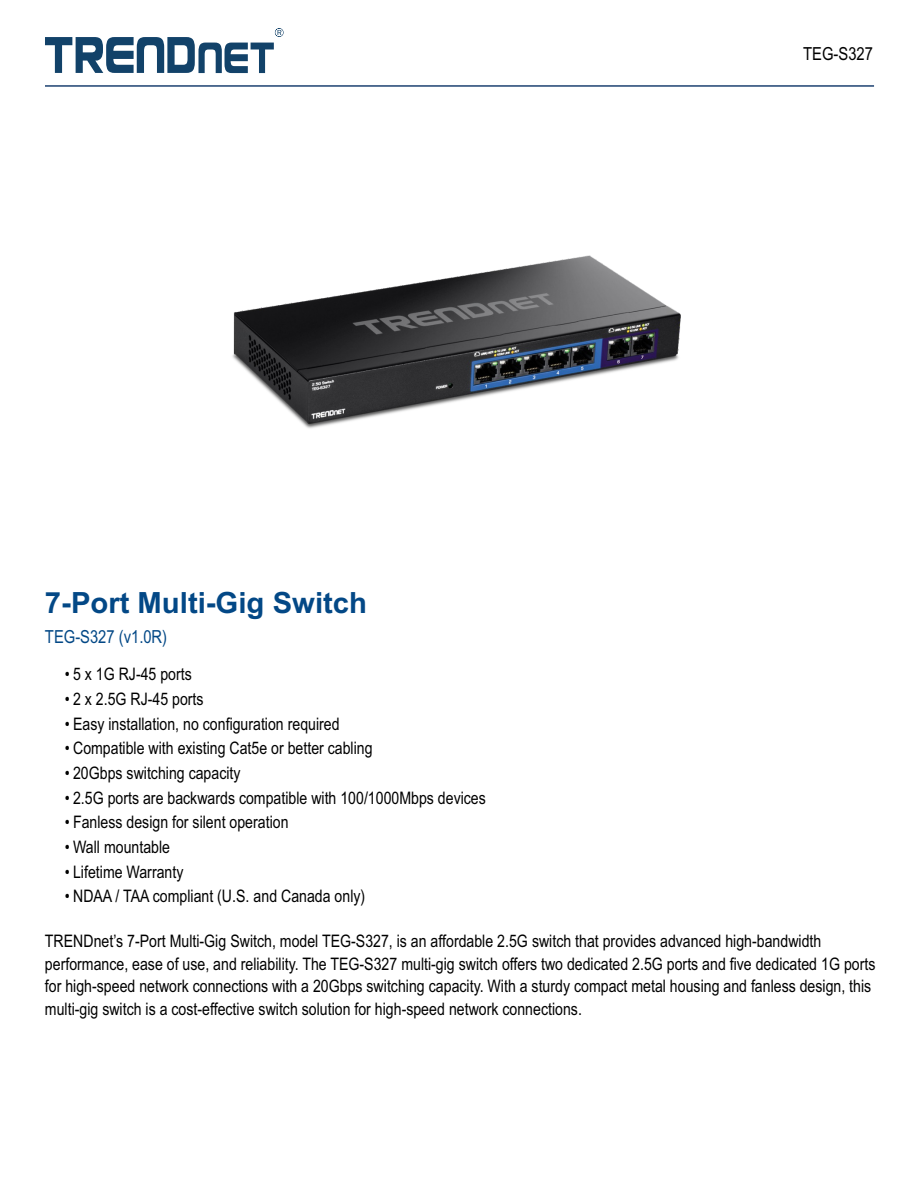
<style>
.page{position:relative;width:918px;height:1188px;background:#fff}
.page>*{position:absolute;margin:0;border:0;box-sizing:border-box;transform-origin:0 0}
.t1{font:700 29.25px "Arial";color:#034886}
.t2{font:18px "Arial Narrow";color:#034886}
.t3{font:18px "Arial Narrow";color:#000}
.t4{font:17.25px/22.5px "Arial Narrow";color:#000}
</style>
<div class="page">
<svg style="left:45px;top:28px;width:239px;height:45px"></svg>
<img style="left:232px;top:255px;width:449px;height:174px">
<hr style="left:45px;top:85px;width:829px;height:2px;background:#32537e">
<p class="t3" style="left:803px;top:47px;width:71px">TEG-S327</p>
<h1 class="t1" style="left:45px;top:591px;width:324px">7-Port Multi-Gig Switch</h1>
<p class="t2" style="left:45px;top:630px;width:124px">TEG-S327 (v1.0R)</p>
<p class="t4" style="left:65px;top:665px;width:129px">• 5 x 1G RJ-45 ports</p>
<p class="t4" style="left:65px;top:689px;width:140px">• 2 x 2.5G RJ-45 ports</p>
<p class="t4" style="left:65px;top:714px;width:276px">• Easy installation, no configuration required</p>
<p class="t4" style="left:65px;top:739px;width:309px">• Compatible with existing Cat5e or better cabling</p>
<p class="t4" style="left:65px;top:763px;width:177px">• 20Gbps switching capacity</p>
<p class="t4" style="left:65px;top:788px;width:423px">• 2.5G ports are backwards compatible with 100/1000Mbps devices</p>
<p class="t4" style="left:65px;top:813px;width:225px">• Fanless design for silent operation</p>
<p class="t4" style="left:65px;top:837px;width:107px">• Wall mountable</p>
<p class="t4" style="left:65px;top:862px;width:120px">• Lifetime Warranty</p>
<p class="t4" style="left:65px;top:887px;width:302px">• NDAA / TAA compliant (U.S. and Canada only)</p>
<p class="t4" style="left:45px;top:932px;width:832px">TRENDnet’s 7-Port Multi-Gig Switch, model TEG-S327, is an affordable 2.5G switch that provides advanced high-bandwidth performance, ease of use, and reliability. The TEG-S327 multi-gig switch offers two dedicated 2.5G ports and five dedicated 1G ports for high-speed network connections with a 20Gbps switching capacity. With a sturdy compact metal housing and fanless design, this multi-gig switch is a cost-effective switch solution for high-speed network connections.</p>
</div>
